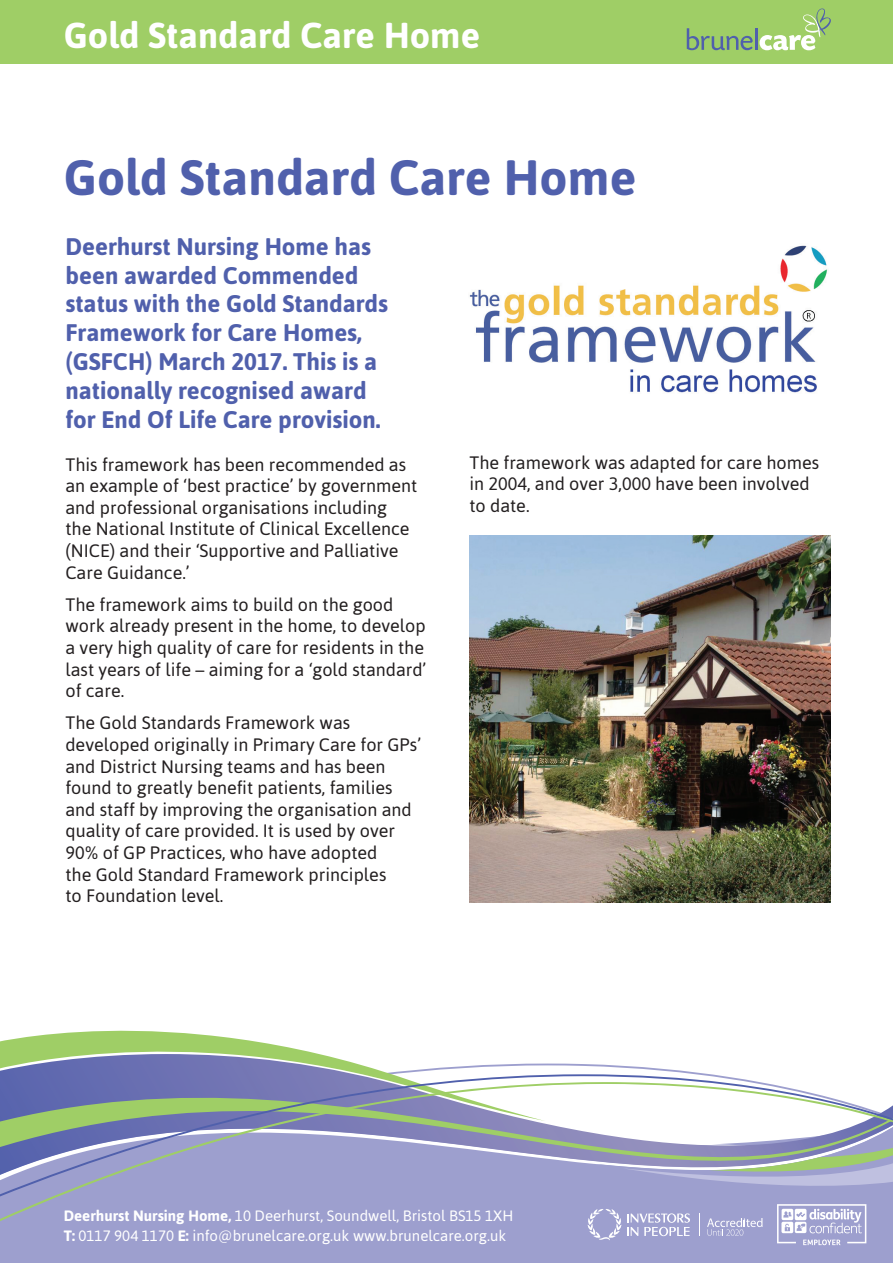
<style>
.page{position:relative;width:893px;height:1263px;background:#fff}
.page>*{position:absolute;margin:0;border:0;box-sizing:border-box;transform-origin:0 0}
.Bullet_List{font:700 49.5px "Asap";color:#5060ac}
.t1{font:700 36px "Asap";color:#fff}
.Bullet_List-2{font:700 24px/28.8px "Asap";color:#5060ac}
.Bullet_List-3{font:18px/21.6px "Asap";color:#231f20}
.t2{font:15px "Asap";color:#fff}
.s1{font-weight:700}
</style>
<div class="page">
<div style="left:0;top:0;width:893px;height:64px;background:#9fce66"></div>
<svg style="left:0;top:1031px;width:374px;height:43px"></svg>
<svg style="left:0;top:1074px;width:893px;height:189px;background:#9299bf"></svg>
<img style="left:469px;top:245px;width:359px;height:148px">
<img style="left:469px;top:536px;width:362px;height:366px">
<svg style="left:687px;top:28px;width:66px;height:22px"></svg>
<hr style="left:755px;top:28px;width:3px;height:22px;background:#5060ac">
<svg style="left:759px;top:8px;width:72px;height:42px"></svg>
<svg style="left:374px;top:1063px;width:519px;height:182px"></svg>
<p class="t1" style="left:64px;top:14px;width:418px">Gold Standard Care Home</p>
<p class="Bullet_List" style="left:64px;top:149px;width:574px">Gold Standard Care Home</p>
<p class="Bullet_List-2" style="left:65px;top:232px;width:324px">Deerhurst Nursing Home has been awarded Commended status with the Gold Standards<br>Framework for Care Homes, (GSFCH) March 2017. This is a nationally recognised award for End Of Life Care provision.</p>
<p class="Bullet_List-3" style="left:65px;top:453px;width:353px">This framework has been recommended as an example of ‘best practice’ by government and professional organisations including the National Institute of Clinical Excellence (NICE) and their ‘Supportive and Palliative Care Guidance.’</p>
<p class="Bullet_List-3" style="left:65px;top:593px;width:362px">The framework aims to build on the good work already present in the home, to develop a very high quality of care for residents in the last years of life – aiming for a ‘gold standard’ of care.</p>
<p class="Bullet_List-3" style="left:65px;top:712px;width:357px">The Gold Standards Framework was developed originally in Primary Care for GPs’ and District Nursing teams and has been found to greatly benefit patients, families and staff by improving the organisation and quality of care provided. It is used by over 90% of GP Practices, who have adopted<br>the Gold Standard Framework principles<br>to Foundation level.</p>
<p class="Bullet_List-3" style="left:469px;top:451px;width:351px">The framework was adapted for care homes in 2004, and over 3,000 have been involved to date.</p>
<p class="t2" style="left:64px;top:1207px;width:451px"><span class="s1">Deerhurst Nursing Home,</span> 10 Deerhurst, Soundwell, Bristol BS15 1XH</p>
<p class="t2" style="left:64px;top:1226px;width:444px"><span class="s1">T:</span> 0117 904 1170 <span class="s1">E:</span> info@brunelcare.org.uk www.brunelcare.org.uk</p>
</div>
